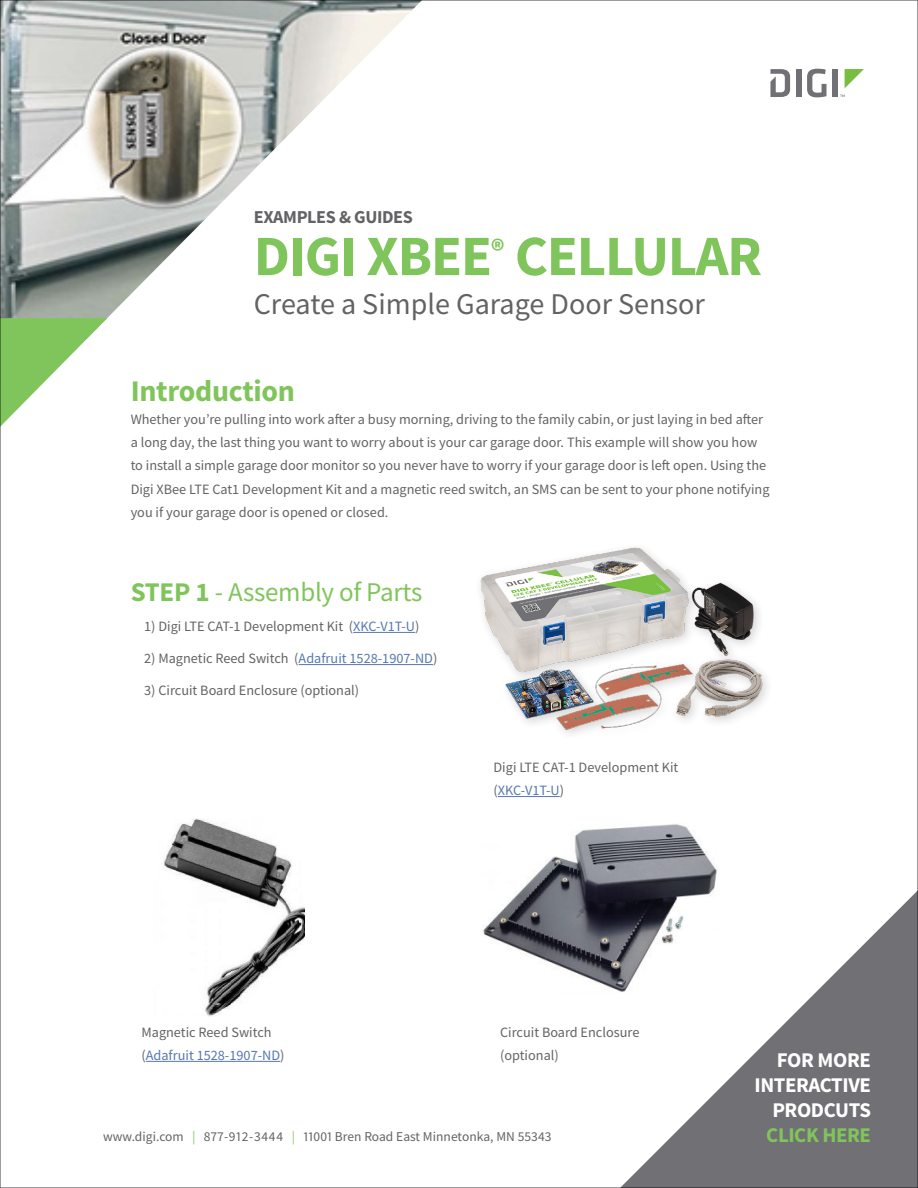
<style>
.page{position:relative;width:918px;height:1188px;background:#fff}
.page>*{position:absolute;margin:0;border:0;box-sizing:border-box;transform-origin:0 0}
.t1{font:700 57px "Source Sans Pro";letter-spacing:-.02em;color:#80c55b}
.Product_Description{font:30.15px "Source Sans Pro";color:#636366}
.Paragraph_Style_5{font:700 30px "Source Sans Pro";letter-spacing:-.01em;color:#80c55b}
.Paragraph_Style_5-2{font:27px "Source Sans Pro";letter-spacing:-.01em;color:#80c55b}
.t2{font:700 21px "Source Sans Pro";letter-spacing:-.02em;color:#fff}
.t3{font:700 21px "Source Sans Pro";letter-spacing:-.02em;color:#80c55b}
.t4{font:700 18.15px "Source Sans Pro";letter-spacing:-.02em;color:#636366}
.Paragraph_Style_5-3{font:14.25px/23.2px "Source Sans Pro";color:#636366}
.t5{font:13.5px "Source Sans Pro";letter-spacing:.005em;color:#636366}
.s1{font-weight:700}
.s2{color:#5678b0}
.s3{font-weight:600;color:#a1d183}
</style>
<div class="page">
<div style="left:796px;top:69px;width:5px;height:28px;background:#717074"></div>
<svg style="left:807px;top:69px;width:20px;height:28px"></svg>
<div style="left:832px;top:69px;width:6px;height:28px;background:#717074"></div>
<svg style="left:845px;top:69px;width:19px;height:19px"></svg>
<svg style="left:770px;top:69px;width:20px;height:28px"></svg>
<img style="left:2px;top:2px;width:418px;height:316px">
<svg style="left:622px;top:892px;width:294px;height:294px;fill:#717074"></svg>
<svg style="left:2px;top:318px;width:105px;height:107px"></svg>
<img style="left:483px;top:824px;width:234px;height:170px">
<img style="left:480px;top:547px;width:287px;height:187px">
<img style="left:163px;top:819px;width:142px;height:197px">
<hr style="left:498px;top:796px;width:62px;height:1px;background:#5678b0">
<hr style="left:146px;top:1061px;width:134px;height:1px;background:#5678b0">
<hr style="left:353px;top:632px;width:62px;height:1px;background:#5678b0">
<hr style="left:299px;top:664px;width:134px;height:1px;background:#5678b0">
<p class="t4" style="left:254px;top:205px;width:161px">EXAMPLES &amp; GUIDES</p>
<p class="t1" style="left:254px;top:220px;width:510px">DIGI XBEE<sup>®</sup> CELLULAR</p>
<p class="Product_Description" style="left:254px;top:285px;width:453px">Create a Simple Garage Door Sensor</p>
<p class="Paragraph_Style_5" style="left:131px;top:371px;width:166px">Introduction</p>
<p class="Paragraph_Style_5-3" style="left:131px;top:407px;width:640px">Whether you’re pulling into work after a busy morning, driving to the family cabin, or just laying in bed after a long day, the last thing you want to worry about is your car garage door. This example will show you how to install a simple garage door monitor so you never have to worry if your garage door is left open. Using the Digi XBee LTE Cat1 Development Kit and a magnetic reed switch, an SMS can be sent to your phone notifying you if your garage door is opened or closed.</p>
<p class="Paragraph_Style_5-2" style="left:131px;top:575px;width:293px"><span class="s1">STEP 1</span> - Assembly of Parts</p>
<p class="Paragraph_Style_5-3" style="left:144px;top:615px;width:277px">1) Digi LTE CAT-1 Development Kit (<span class="s2">XKC-V1T-U</span>)</p>
<p class="Paragraph_Style_5-3" style="left:144px;top:647px;width:295px">2) Magnetic Reed Switch (<span class="s2">Adafruit 1528-1907-ND</span>)</p>
<p class="Paragraph_Style_5-3" style="left:144px;top:679px;width:217px">3) Circuit Board Enclosure (optional)</p>
<p class="Paragraph_Style_5-3" style="left:494px;top:755px;width:186px">Digi LTE CAT-1 Development Kit (<span class="s2">XKC-V1T-U</span>)</p>
<p class="Paragraph_Style_5-3" style="left:141px;top:1020px;width:145px">Magnetic Reed Switch (<span class="s2">Adafruit 1528-1907-ND</span>)</p>
<p class="Paragraph_Style_5-3" style="left:500px;top:1020px;width:141px">Circuit Board Enclosure (optional)</p>
<p class="t5" style="left:103px;top:1128px;width:450px">www.digi.com <span class="s3">|</span> 877-912-3444 <span class="s3">|</span> 11001 Bren Road East Minnetonka, MN 55343</p>
<p class="t2" style="left:777px;top:1047px;width:96px">FOR MORE</p>
<p class="t2" style="left:755px;top:1072px;width:118px">INTERACTIVE</p>
<p class="t2" style="left:772px;top:1096px;width:100px">PRODCUTS</p>
<p class="t3" style="left:766px;top:1121px;width:106px">CLICK HERE</p>
</div>
